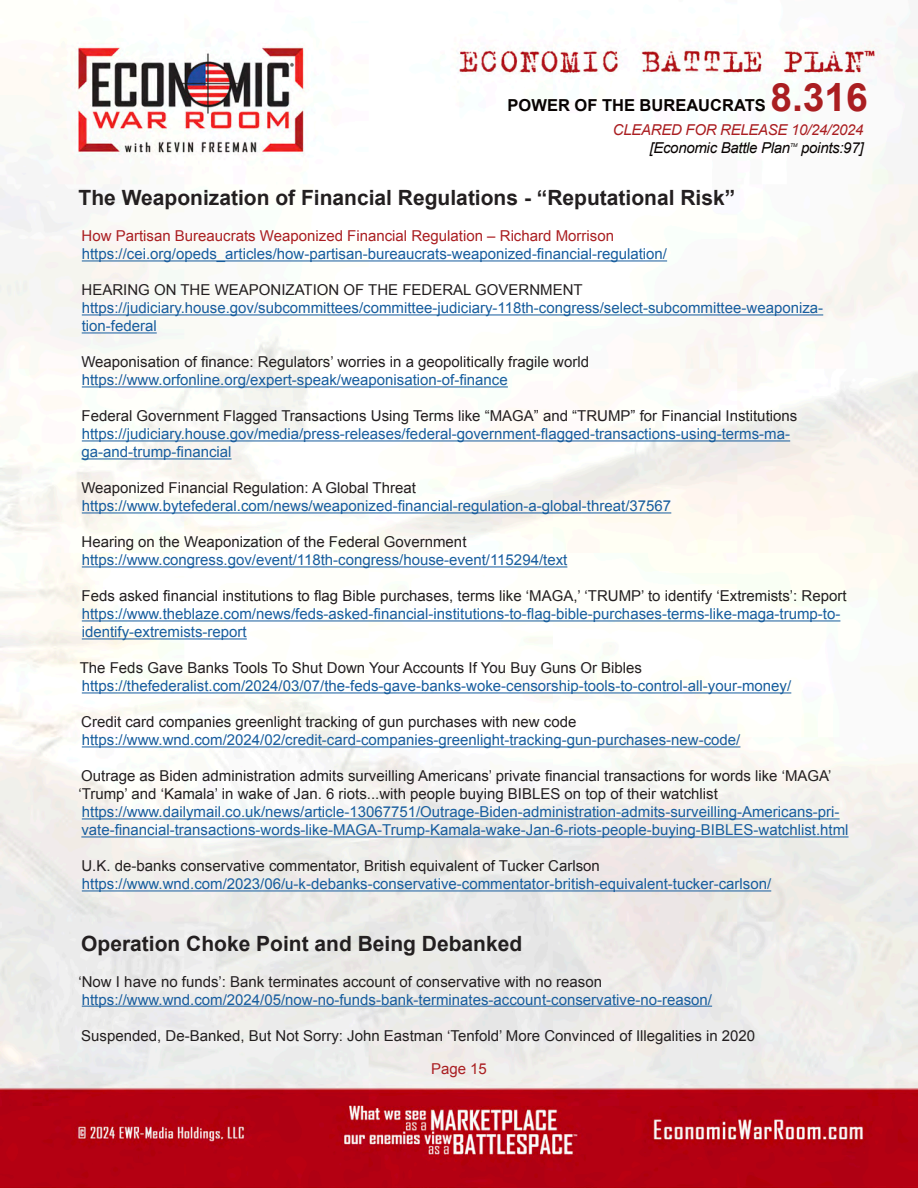
<style>
.page{position:relative;width:918px;height:1188px;background:#fff}
.page>*{position:absolute;margin:0;border:0;box-sizing:border-box;transform-origin:0 0}
.t1{font:700 39px "Arial";color:#aa1e21}
.t2{font:700 21px "Arial";color:#231f20}
.t3{font:700 16.5px "Arial";color:#080302}
.t4{font:15px/18px "Arial";color:#175d9e}
.t5{font:15px/18px "Arial";color:#231f20}
.t6{font:15px "Arial";color:#aa1e21}
.t7{font:italic 15px "Arial";letter-spacing:-.02em;color:#080302}
.t8{font:italic 15px "Arial";letter-spacing:-.02em;color:#aa1e21}
.t9{font:italic 5.25px "Arial";color:#080302}
</style>
<div class="page">
<img style="left:0;top:5px;width:918px;height:1183px">
<hr style="left:82px;top:261px;width:585px;height:1px;background:#175d9e">
<hr style="left:82px;top:315px;width:741px;height:1px;background:#175d9e">
<hr style="left:82px;top:333px;width:75px;height:1px;background:#175d9e">
<hr style="left:82px;top:387px;width:426px;height:1px;background:#175d9e">
<hr style="left:82px;top:441px;width:708px;height:1px;background:#175d9e">
<hr style="left:81px;top:459px;width:151px;height:1px;background:#175d9e">
<hr style="left:82px;top:513px;width:589px;height:1px;background:#175d9e">
<hr style="left:82px;top:567px;width:485px;height:1px;background:#175d9e">
<hr style="left:82px;top:621px;width:758px;height:1px;background:#175d9e">
<hr style="left:82px;top:639px;width:165px;height:1px;background:#175d9e">
<hr style="left:82px;top:693px;width:709px;height:1px;background:#175d9e">
<hr style="left:82px;top:747px;width:658px;height:1px;background:#175d9e">
<hr style="left:82px;top:819px;width:758px;height:1px;background:#175d9e">
<hr style="left:81px;top:837px;width:768px;height:1px;background:#175d9e">
<hr style="left:82px;top:891px;width:689px;height:1px;background:#175d9e">
<hr style="left:82px;top:1006px;width:630px;height:1px;background:#175d9e">
<h1 class="t1" style="left:770px;top:72px;width:99px">8.316</h1>
<p class="t8" style="left:613px;top:120px;width:252px">CLEARED FOR RELEASE 10/24/2024</p>
<p class="t7" style="left:650px;top:138px;width:142px">[Economic Battle Plan</p>
<p class="t9" style="left:790px;top:141px;width:9px">TM</p>
<p class="t7" style="left:801px;top:138px;width:64px">points:97]</p>
<p class="t3" style="left:508px;top:94px;width:260px">POWER OF THE BUREAUCRATS</p>
<p class="t2" style="left:79px;top:184px;width:658px">The Weaponization of Financial Regulations - “Reputational Risk”</p>
<p class="t6" style="left:82px;top:226px;width:534px">How Partisan Bureaucrats Weaponized Financial Regulation – Richard Morrison</p>
<p class="t4" style="left:82px;top:245px;width:587px">https://cei.org/opeds_articles/how-partisan-bureaucrats-weaponized-financial-regulation/</p>
<p class="t5" style="left:82px;top:281px;width:503px">HEARING ON THE WEAPONIZATION OF THE FEDERAL GOVERNMENT</p>
<p class="t4" style="left:82px;top:299px;width:743px">https://judiciary.house.gov/subcommittees/committee-judiciary-118th-congress/select-subcommittee-weaponiza&shy;tion-federal</p>
<p class="t5" style="left:81px;top:353px;width:509px">Weaponisation of finance: Regulators’ worries in a geopolitically fragile world</p>
<p class="t4" style="left:82px;top:371px;width:428px">https://www.orfonline.org/expert-speak/weaponisation-of-finance</p>
<p class="t5" style="left:82px;top:407px;width:717px">Federal Government Flagged Transactions Using Terms like “MAGA” and “TRUMP” for Financial Institutions</p>
<p class="t4" style="left:81px;top:425px;width:710px">https://judiciary.house.gov/media/press-releases/federal-government-flagged-transactions-using-terms-ma&shy;ga-and-trump-financial</p>
<p class="t5" style="left:81px;top:479px;width:336px">Weaponized Financial Regulation: A Global Threat</p>
<p class="t4" style="left:82px;top:497px;width:591px">https://www.bytefederal.com/news/weaponized-financial-regulation-a-global-threat/37567</p>
<p class="t5" style="left:82px;top:533px;width:386px">Hearing on the Weaponization of the Federal Government</p>
<p class="t4" style="left:82px;top:551px;width:487px">https://www.congress.gov/event/118th-congress/house-event/115294/text</p>
<p class="t5" style="left:82px;top:587px;width:767px">Feds asked financial institutions to flag Bible purchases, terms like ‘MAGA,’ ‘TRUMP’ to identify ‘Extremists’: Report</p>
<p class="t4" style="left:82px;top:605px;width:760px">https://www.theblaze.com/news/feds-asked-financial-institutions-to-flag-bible-purchases-terms-like-maga-trump-to&shy;identify-extremists-report</p>
<p class="t5" style="left:80px;top:659px;width:564px">The Feds Gave Banks Tools To Shut Down Your Accounts If You Buy Guns Or Bibles</p>
<p class="t4" style="left:82px;top:677px;width:711px">https://thefederalist.com/2024/03/07/the-feds-gave-banks-woke-censorship-tools-to-control-all-your-money/</p>
<p class="t5" style="left:81px;top:713px;width:497px">Credit card companies greenlight tracking of gun purchases with new code</p>
<p class="t4" style="left:82px;top:731px;width:660px">https://www.wnd.com/2024/02/credit-card-companies-greenlight-tracking-gun-purchases-new-code/</p>
<p class="t5" style="left:79px;top:767px;width:755px">Outrage as Biden administration admits surveilling Americans’ private financial transactions for words like ‘MAGA’ ‘Trump’ and ‘Kamala’ in wake of Jan. 6 riots...with people buying BIBLES on top of their watchlist</p>
<p class="t4" style="left:81px;top:803px;width:769px">https://www.dailymail.co.uk/news/article-13067751/Outrage-Biden-administration-admits-surveilling-Americans-pri&shy;vate-financial-transactions-words-like-MAGA-Trump-Kamala-wake-Jan-6-riots-people-buying-BIBLES-watchlist.html</p>
<p class="t5" style="left:81px;top:857px;width:520px">U.K. de-banks conservative commentator, British equivalent of Tucker Carlson</p>
<p class="t4" style="left:82px;top:875px;width:691px">https://www.wnd.com/2023/06/u-k-debanks-conservative-commentator-british-equivalent-tucker-carlson/</p>
<p class="t2" style="left:81px;top:929px;width:443px">Operation Choke Point and Being Debanked</p>
<p class="t5" style="left:78px;top:972px;width:525px">‘Now I have no funds’: Bank terminates account of conservative with no reason</p>
<p class="t4" style="left:82px;top:990px;width:632px">https://www.wnd.com/2024/05/now-no-funds-bank-terminates-account-conservative-no-reason/</p>
<p class="t5" style="left:81px;top:1026px;width:675px">Suspended, De-Banked, But Not Sorry: John Eastman ‘Tenfold’ More Convinced of Illegalities in 2020</p>
<p class="t6" style="left:431px;top:1059px;width:57px">Page 15</p>
</div>
